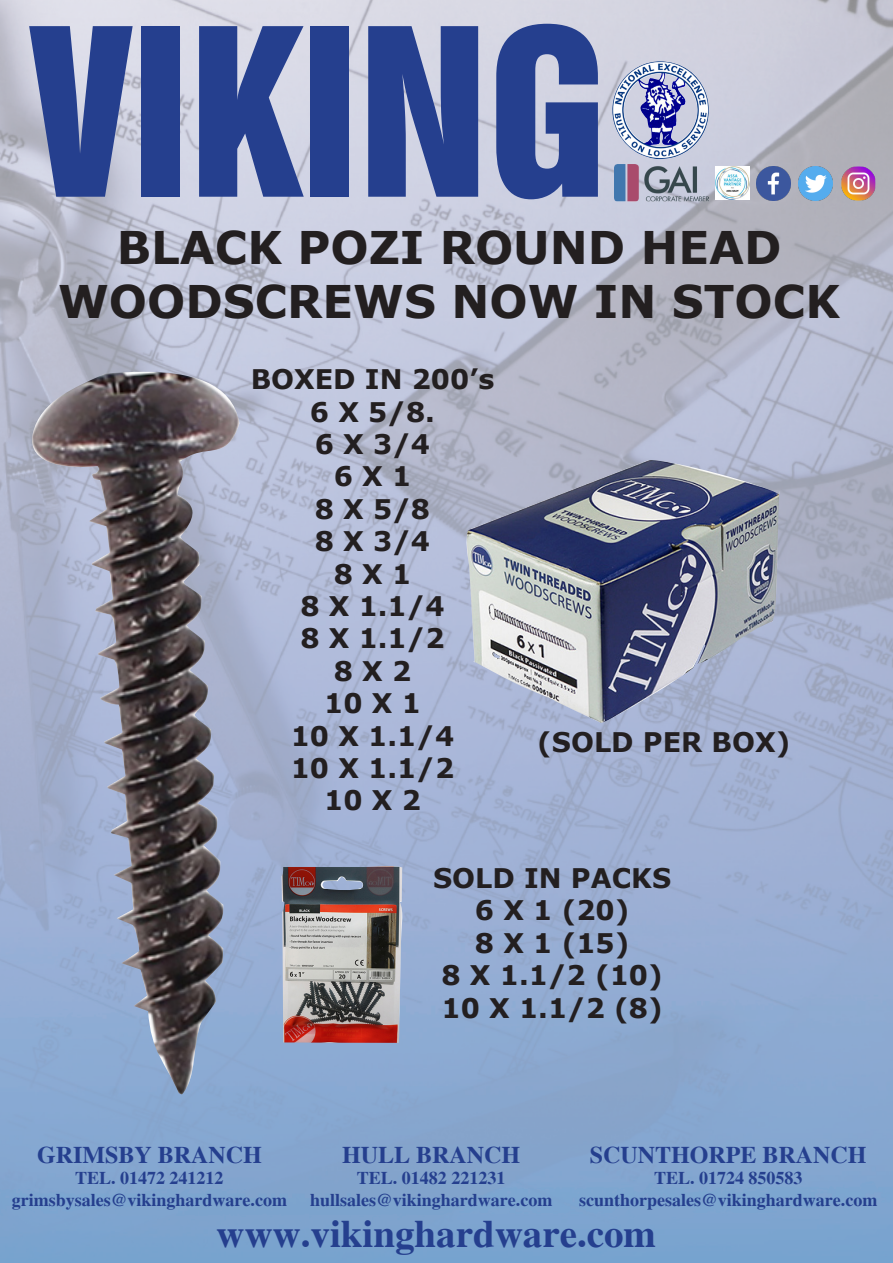
<style>
.page{position:relative;width:893px;height:1263px;background:#fff}
.page>*{position:absolute;margin:0;border:0;box-sizing:border-box;transform-origin:0 0}
.t1{font:213px "Swiss 921 BT Regular A";color:#253f8e}
.t2{font:700 45px "Verdana";color:#231f20}
.t3{font:700 39px "Times";color:#253f8e}
.t4{font:700 27px "Verdana";color:#231f20}
.t5{font:700 24px "Times";color:#253f8e}
.t6{font:700 18px "Times";color:#253f8e}
</style>
<div class="page">
<img style="left:0;top:0;width:893px;height:1263px">
<img style="left:465px;top:460px;width:314px;height:263px">
<img style="left:282px;top:866px;width:123px;height:177px">
<img style="left:25px;top:372px;width:214px;height:722px">
<img style="left:611px;top:61px;width:99px;height:98px">
<img style="left:757px;top:166px;width:34px;height:35px">
<img style="left:798px;top:166px;width:34px;height:35px">
<img style="left:841px;top:166px;width:34px;height:35px">
<img style="left:715px;top:166px;width:34px;height:33px">
<img style="left:614px;top:164px;width:94px;height:37px">
<p class="t1" style="left:31px;top:-26px;width:578px">VIKING</p>
<p class="t2" style="left:117px;top:216px;width:666px">BLACK POZI ROUND HEAD</p>
<p class="t2" style="left:58px;top:270px;width:783px">WOODSCREWS NOW IN STOCK</p>
<p class="t4" style="left:251px;top:360px;width:245px">BOXED IN 200’s</p>
<p class="t4" style="left:310px;top:393px;width:127px">6 X 5/8.</p>
<p class="t4" style="left:315px;top:425px;width:117px">6 X 3/4</p>
<p class="t4" style="left:334px;top:457px;width:79px">6 X 1</p>
<p class="t4" style="left:315px;top:490px;width:117px">8 X 5/8</p>
<p class="t4" style="left:315px;top:522px;width:117px">8 X 3/4</p>
<p class="t4" style="left:334px;top:555px;width:79px">8 X 1</p>
<p class="t4" style="left:300px;top:587px;width:146px">8 X 1.1/4</p>
<p class="t4" style="left:300px;top:619px;width:146px">8 X 1.1/2</p>
<p class="t4" style="left:334px;top:652px;width:79px">8 X 2</p>
<p class="t4" style="left:324px;top:684px;width:98px">10 X 1</p>
<p class="t4" style="left:291px;top:717px;width:165px">10 X 1.1/4</p>
<p class="t4" style="left:291px;top:749px;width:165px">10 X 1.1/2</p>
<p class="t4" style="left:324px;top:781px;width:98px">10 X 2</p>
<p class="t4" style="left:537px;top:722px;width:255px">(SOLD PER BOX)</p>
<p class="t4" style="left:433px;top:859px;width:240px">SOLD IN PACKS</p>
<p class="t4" style="left:475px;top:891px;width:156px">6 X 1 (20)</p>
<p class="t4" style="left:475px;top:924px;width:156px">8 X 1 (15)</p>
<p class="t4" style="left:442px;top:956px;width:223px">8 X 1.1/2 (10)</p>
<p class="t4" style="left:442px;top:988px;width:223px">10 X 1.1/2 (8)</p>
<p class="t5" style="left:37px;top:1141px;width:226px">GRIMSBY BRANCH</p>
<p class="t6" style="left:75px;top:1168px;width:150px">TEL. 01472 241212</p>
<p class="t6" style="left:12px;top:1189px;width:277px">grimsbysales@vikinghardware.com</p>
<p class="t5" style="left:590px;top:1141px;width:278px">SCUNTHORPE BRANCH</p>
<p class="t6" style="left:654px;top:1168px;width:150px">TEL. 01724 850583</p>
<p class="t6" style="left:579px;top:1189px;width:300px">scunthorpesales@vikinghardware.com</p>
<p class="t3" style="left:216px;top:1211px;width:441px">www.vikinghardware.com</p>
<p class="t5" style="left:342px;top:1141px;width:180px">HULL BRANCH</p>
<p class="t6" style="left:357px;top:1168px;width:150px">TEL. 01482 221231</p>
<p class="t6" style="left:310px;top:1189px;width:244px">hullsales@vikinghardware.com</p>
</div>
